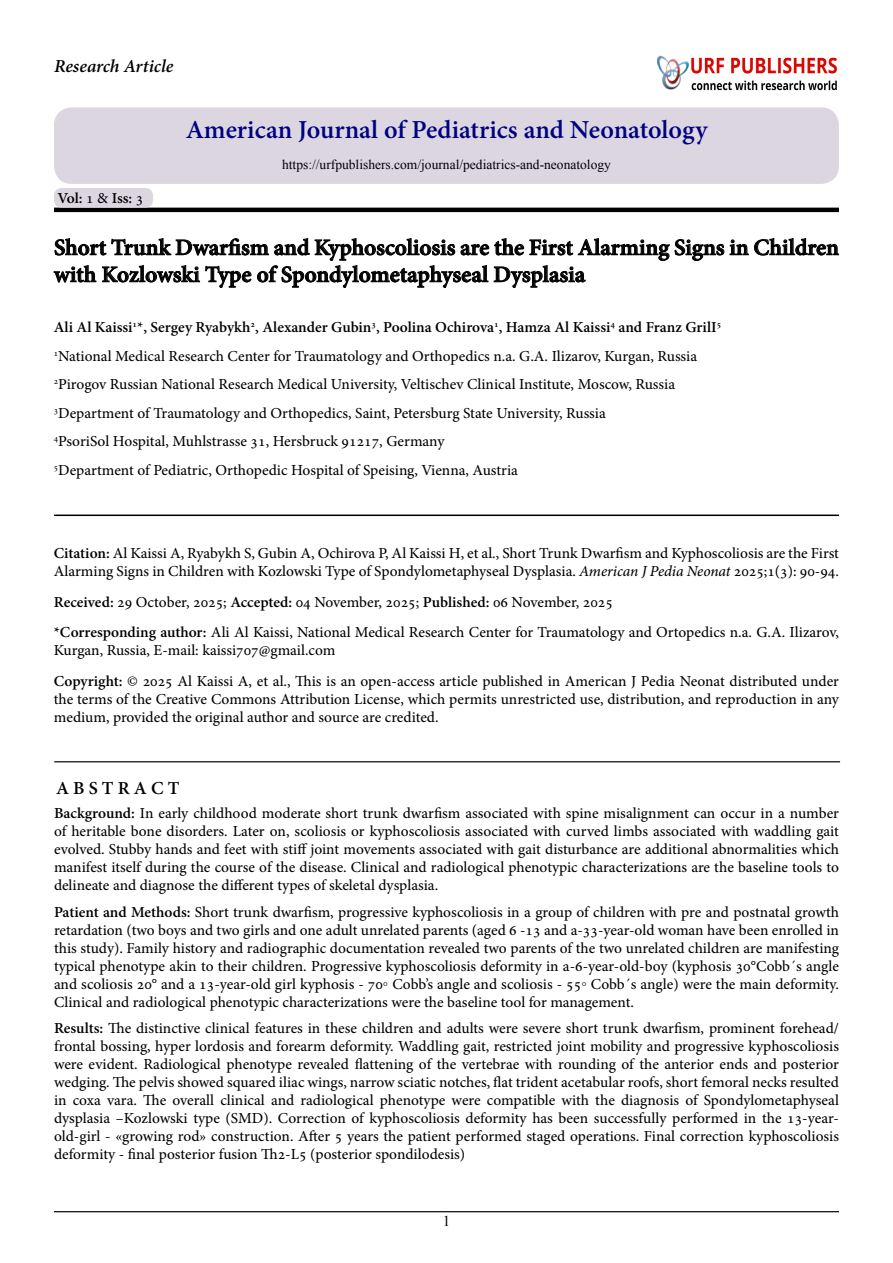
<style>
.page{position:relative;width:893px;height:1263px;background:#fff}
.page>*{position:absolute;margin:0;border:0;box-sizing:border-box;transform-origin:0 0}
.t1{font:700 25.5px "Adobe Hebrew";color:#000080}
.t2{font:700 22.5px/27px "Adobe Hebrew";color:#000}
.t3{font:italic 700 18px "Adobe Hebrew";letter-spacing:-.005em;color:#000}
.t4{font:700 18px "Adobe Hebrew";letter-spacing:.23em;color:#000}
.t5{font:15px/18px "Adobe Hebrew";color:#000}
.t6{font:700 15px "Adobe Hebrew";color:#000}
.t7{font:15px "Times New Roman";color:#000}
.t8{font:13.5px "Times New Roman";color:#000}
.t9{font:700 8.7px "Adobe Hebrew";color:#000}
.t10{font:8.7px "Adobe Hebrew";color:#000}
.s1{font-weight:400}
.s2{font-weight:700}
.s3{font-style:italic}
.s4{font-family:"Times New Roman"}
</style>
<div class="page">
<hr style="left:54px;top:208px;width:785px;height:4px;background:#000">
<svg style="left:53px;top:238px;width:786px;height:50px"></svg>
<hr style="left:54px;top:514px;width:785px;height:2px;background:#000">
<hr style="left:54px;top:761px;width:786px;height:1px;background:#000">
<hr style="left:54px;top:1211px;width:785px;height:1px;background:#000">
<div style="left:54px;top:188px;width:99px;height:20px;background:#dcd6e0;border-radius:8px"></div>
<div style="left:54px;top:107px;width:785px;height:77px;background:#dcd6e0;border-radius:18px"></div>
<img style="left:702px;top:57px;width:135px;height:33px">
<div style="left:645px;top:44px;width:57px;height:46px;background:#000;opacity:.5"></div>
<div style="left:647px;top:46px;width:50px;height:44px;background:#fff"></div>
<div style="left:656px;top:55px;width:43px;height:35px;background:#000;opacity:.75"></div>
<p class="t3" style="left:54px;top:56px;width:121px">Research Article</p>
<p class="t6" style="left:57px;top:189px;width:87px">Vol <span class="s1">1</span>: <span class="s1">&amp;</span> Iss <span class="s1">3</span>:</p>
<h1 class="t1" style="left:186px;top:114px;width:523px">American Journal of Pediatrics and Neonatology</h1>
<p class="t8" style="left:282px;top:156px;width:330px">https://urfpublishers.com/journal/pediatrics-and-neonatology</p>
<h2 class="t2" style="left:54px;top:234px;width:786px">Short Trunk Dwarfism and Kyphoscoliosis are the First Alarming Signs in Children with Kozlowski Type of Spondylometaphyseal Dysplasia</h2>
<p class="t9" style="left:133px;top:319px;width:6px">1</p>
<p class="t6" style="left:54px;top:318px;width:558px">Ali Al Kaissi ,* Sergey Ryabykh , Alexander Gubin , Poolina Ochirova , Hamza Al Kaissi</p>
<p class="t6" style="left:618px;top:318px;width:100px">and Franz GrilI</p>
<p class="t9" style="left:251px;top:319px;width:6px">2</p>
<p class="t9" style="left:371px;top:319px;width:6px">3</p>
<p class="t9" style="left:494px;top:319px;width:6px">1</p>
<p class="t9" style="left:610px;top:319px;width:6px">4</p>
<p class="t9" style="left:717px;top:319px;width:6px">5</p>
<p class="t10" style="left:54px;top:347px;width:6px">1</p>
<p class="t5" style="left:58px;top:347px;width:641px">National Medical Research Center for Traumatology and Orthopedics G.a.n A. . Ilizarov, Kurgan, Russia</p>
<p class="t10" style="left:54px;top:376px;width:6px">2</p>
<p class="t5" style="left:58px;top:375px;width:618px">Pirogov Russian National Research Medical University, Veltischev Clinical Institute, Moscow, Russia</p>
<p class="t10" style="left:54px;top:405px;width:6px">3</p>
<p class="t5" style="left:58px;top:404px;width:549px">Department of Traumatology and Orthopedics, Saint, Petersburg State University, Russia</p>
<p class="t10" style="left:54px;top:433px;width:6px">4</p>
<p class="t5" style="left:58px;top:433px;width:388px">PsoriSol Hospital, Muhlstrasse 31, Hersbruck 91217, Germany</p>
<p class="t10" style="left:54px;top:462px;width:6px">5</p>
<p class="t5" style="left:58px;top:461px;width:461px">Department of Pediatric, Orthopedic Hospital of Speising, Vienna, Austria</p>
<p class="t5" style="left:54px;top:544px;width:787px"><span class="s2">Citation:</span> Al Kaissi A, Ryabykh ,S Gubin A, Ochirova ,P Al Kaissi H, et al., Short Trunk Dwarfism and Kyphoscoliosis are the First<br>Alarming Signs in Children with Kozlowski Type of Spondylometaphyseal Dysplasia. <span class="s3">American J Pedia Neonat</span> 2025 : (3)1; 90-94.</p>
<p class="t5" style="left:54px;top:586px;width:787px;line-height:30.8px"><span class="s2">Received:</span> 29 October, 2025; <span class="s2">Accepted:</span> 04 November, 2025; <span class="s2">Published:</span> 06 November, 2025<br><span class="s2">*Corresponding author:</span> Ali Al Kaissi, National Medical Research Center for Traumatology and Ortopedics G.a.n A. . Ilizarov,</p>
<p class="t5" style="left:54px;top:635px;width:787px;line-height:30.8px">Kurgan, Russia -E, mail: kaissi707@gmail.com<br><span class="s2">Copyright:</span> © 2025 Al Kaissi A, et al., This is an open-access article published in American J Pedia Neonat distributed under</p>
<p class="t5" style="left:54px;top:690px;width:787px">the terms of the Creative Commons Attribution License, which permits unrestricted use, distribution, and reproduction in any medium, provided the original author and source are credited.</p>
<p class="t4" style="left:56px;top:777px;width:125px">AB TS RACT</p>
<p class="t5" style="left:54px;top:804px;width:786px;text-align:justify"><span class="s2">Background:</span> In early childhood moderate short trunk dwarfism associated with spine misalignment can occur in a number of heritable bone disorders. Later on, scoliosis or kyphoscoliosis associated with curved limbs associated with waddling gait evolved. Stubby hands and feet with stiff joint movements associated with gait disturbance are additional abnormalities which manifest itself during the course of the disease. Clinical and radiological phenotypic characterizations are the baseline tools to delineate and diagnose the different types of skeletal dysplasia.</p>
<p class="t5" style="left:54px;top:903px;width:786px;text-align:justify"><span class="s2">Patient and Methods:</span> Short trunk dwarfism, progressive kyphoscoliosis in a group of children with pre and postnatal growth retardation (two boys and two girls and one adult unrelated parents (aged 6 -13 and a-33-year-old woman have been enrolled in this study .) Family history and radiographic documentation revealed two parents of the two unrelated children are manifesting typical phenotype akin to their children. Progressive kyphoscoliosis deformity in a-6-year-old-boy (kyphosis 30°Cobb s´ angle and scoliosis 20° and a 13-year-old girl kyphosis - 70<span class="s4">◦</span> Cobbs’ angle and scoliosis - 55<span class="s4">◦</span> Cobb s´ angle) were the main deformity.<br>Clinical and radiological phenotypic characterizations were the baseline tool for management.</p>
<p class="t5" style="left:54px;top:1019px;width:786px;text-align:justify"><span class="s2">Results:</span> The distinctive clinical features in these children and adults were severe short trunk dwarfism, prominent forehead/ frontal bossing, hyper lordosis and forearm deformity. Waddling gait, restricted joint mobility and progressive kyphoscoliosis were evident. Radiological phenotype revealed flattening of the vertebrae with rounding of the anterior ends and posterior wedging. The pelvis showed squared iliac wings, narrow sciatic notches, flat trident acetabular roofs, short femoral necks resulted in coxa vara. The overall clinical and radiological phenotype were compatible with the diagnosis of Spondylometaphyseal</p>
<p class="t5" style="left:54px;top:1127px;width:786px">old-girl - «growing rod» construction. After 5 years the patient performed staged operations. Final correction kyphoscoliosis</p>
<p class="t5" style="left:54px;top:1109px;width:786px">dysplasia –Kozlowski type (SMD .) Correction of kyphoscoliosis deformity has been successfully performed in the 13-year-</p>
<p class="t5" style="left:54px;top:1145px;width:413px">deformity - final posterior fusion Th2- 5L (posterior spondilodesis(</p>
<p class="t7" style="left:443px;top:1211px;width:9px">1</p>
</div>
